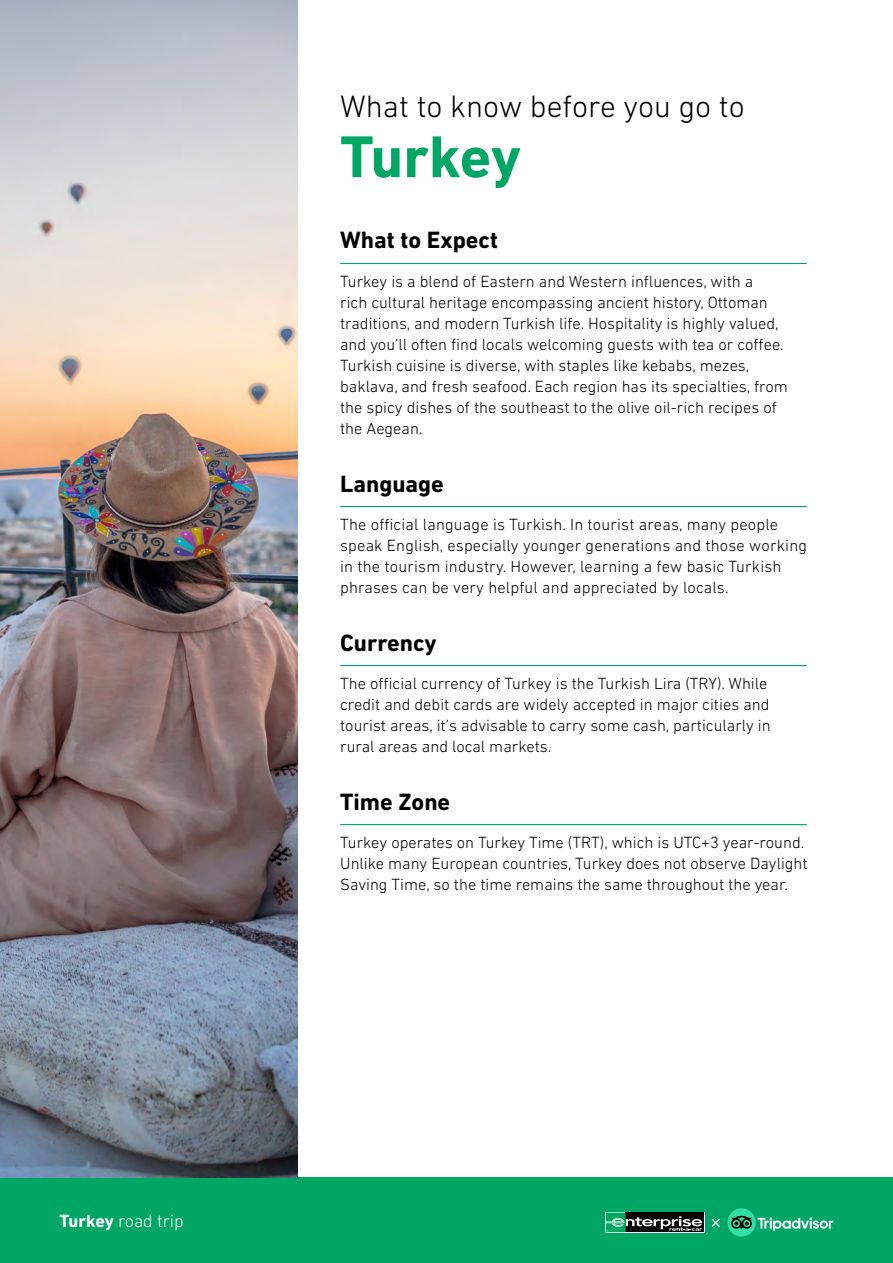
<style>
.page{position:relative;width:893px;height:1263px;background:#fff}
.page>*{position:absolute;margin:0;border:0;box-sizing:border-box;transform-origin:0 0}
.t1{font:700 60px "DIN Next LT Pro";letter-spacing:-.01em;color:#00a664}
.t2{font:300 31.5px "DIN Next LT Pro";color:#000}
.t3{font:700 24px "DIN Next LT Pro";color:#000}
.t4{font:300 18px "DIN Next LT Pro";color:#fff}
.t5{font:300 16.5px/21px "DIN Next LT Pro";color:#000}
.s1{font-weight:700}
</style>
<div class="page">
<hr style="left:340px;top:263px;width:467px;height:1px;background:#00a664">
<hr style="left:340px;top:506px;width:467px;height:1px;background:#00a664">
<hr style="left:340px;top:665px;width:467px;height:1px;background:#00a664">
<hr style="left:340px;top:824px;width:467px;height:1px;background:#00a664">
<div style="left:0;top:1178px;width:893px;height:85px;background:#00a664"></div>
<svg style="left:712px;top:1218px;width:8px;height:9px"></svg>
<div style="left:727px;top:1208px;width:29px;height:28px;background:#34e0a1;border-radius:50%"></div>
<svg style="left:731px;top:1216px;width:102px;height:15px"></svg>
<svg style="left:605px;top:1212px;width:99px;height:21px"></svg>
<div style="left:626px;top:1212px;width:78px;height:20px;background:#000"></div>
<svg style="left:606px;top:1212px;width:96px;height:20px"></svg>
<img style="left:0;top:0;width:298px;height:1178px">
<p class="t4" style="left:60px;top:1211px;width:126px"><span class="s1">Turkey</span> road trip</p>
<h2 class="t2" style="left:340px;top:88px;width:406px">What to know before you go to</h2>
<h1 class="t1" style="left:340px;top:122px;width:182px">Turkey</h1>
<h3 class="t3" style="left:340px;top:226px;width:159px">What to Expect</h3>
<p class="t5" style="left:340px;top:270px;width:449px">Turkey is a blend of Eastern and Western influences, with a<br>rich cultural heritage encompassing ancient history, Ottoman traditions, and modern Turkish life. Hospitality is highly valued, and you’ll often find locals welcoming guests with tea or coffee.<br>Turkish cuisine is diverse, with staples like kebabs, mezes, baklava, and fresh seafood. Each region has its specialties, from the spicy dishes of the southeast to the olive oil-rich recipes of the Aegean.</p>
<h3 class="t3" style="left:340px;top:469px;width:105px">Language</h3>
<p class="t5" style="left:340px;top:513px;width:468px">The official language is Turkish. In tourist areas, many people speak English, especially younger generations and those working in the tourism industry. However, learning a few basic Turkish phrases can be very helpful and appreciated by locals.</p>
<h3 class="t3" style="left:340px;top:628px;width:98px">Currency</h3>
<p class="t5" style="left:340px;top:672px;width:432px">The official currency of Turkey is the Turkish Lira (TRY). While credit and debit cards are widely accepted in major cities and tourist areas, it’s advisable to carry some cash, particularly in rural areas and local markets.</p>
<h3 class="t3" style="left:340px;top:787px;width:112px">Time Zone</h3>
<p class="t5" style="left:340px;top:831px;width:469px">Turkey operates on Turkey Time (TRT), which is UTC+3 year-round.<br>Unlike many European countries, Turkey does not observe Daylight<br>Saving Time, so the time remains the same throughout the year.</p>
</div>
